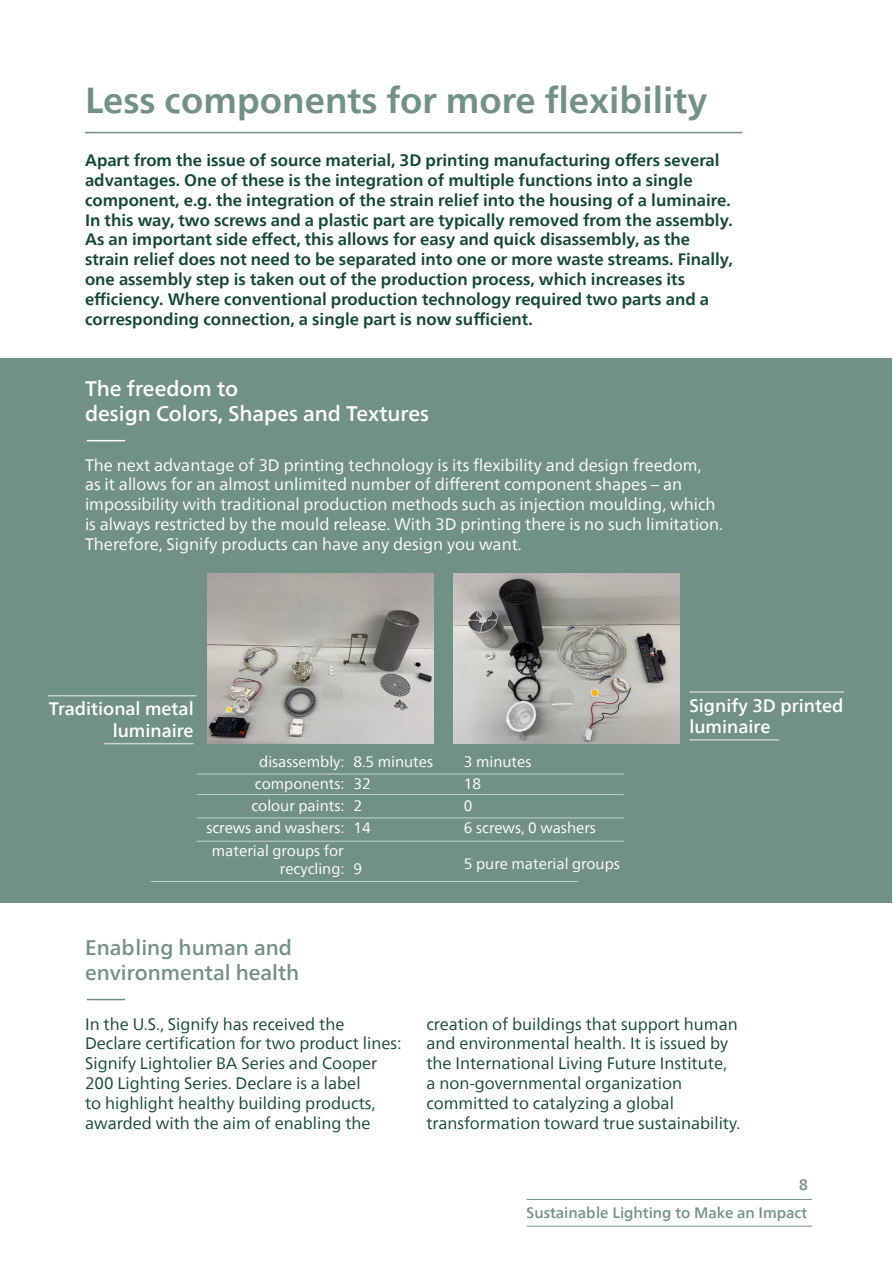
<style>
.page{position:relative;width:893px;height:1263px;background:#fff}
.page>*{position:absolute;margin:0;border:0;box-sizing:border-box;transform-origin:0 0}
.t1{font:700 36px "Neue Frutiger World";color:#729186}
.t2{font:500 21px/25.2px "Neue Frutiger World";color:#fff}
.t3{font:500 21px/25.2px "Neue Frutiger World";color:#729186}
.t4{font:500 18px/21.6px "Neue Frutiger World";color:#fff;text-align:right}
.t5{font:700 16.5px/19.8px "Neue Frutiger World";color:#144835}
.t6{font:16.5px/19.8px "Neue Frutiger World";color:#144835}
.t7{font:16.5px/19.8px "Neue Frutiger World";color:#fff}
.t8{font:15px/18px "Neue Frutiger World";color:#fff;text-align:right}
.t9{font:500 15px "Neue Frutiger World";color:#729186}
</style>
<div class="page">
<hr style="left:526px;top:1199px;width:286px;height:1px;background:#729186">
<hr style="left:526px;top:1226px;width:286px;height:1px;background:#729186">
<div style="left:1px;top:358px;width:891px;height:545px;background:#729186"></div>
<img style="left:208px;top:574px;width:226px;height:170px">
<img style="left:453px;top:574px;width:227px;height:170px">
<hr style="left:85px;top:132px;width:657px;height:1px;background:#729186">
<hr style="left:87px;top:440px;width:38px;height:1px;background:#fff">
<hr style="left:87px;top:999px;width:38px;height:1px;background:#729186">
<hr style="left:48px;top:695px;width:149px;height:1px;background:#c4d1cd">
<hr style="left:104px;top:743px;width:90px;height:1px;background:#c4d1cd">
<hr style="left:197px;top:774px;width:427px;height:1px;background:#c4d1cd">
<hr style="left:197px;top:794px;width:427px;height:1px;background:#c4d1cd">
<hr style="left:197px;top:818px;width:427px;height:1px;background:#c4d1cd">
<hr style="left:197px;top:841px;width:427px;height:1px;background:#c4d1cd">
<hr style="left:151px;top:881px;width:427px;height:1px;background:#c4d1cd">
<hr style="left:689px;top:691px;width:155px;height:2px;background:#c4d1cd">
<hr style="left:689px;top:739px;width:90px;height:2px;background:#c4d1cd">
<p class="t1" style="left:85px;top:69px;width:624px">Less components for more flexibility</p>
<p class="t5" style="left:85px;top:150px;width:649px">Apart from the issue of source material, 3D printing manufacturing offers several advantages. One of these is the integration of multiple functions into a single component, e.g. the integration of the strain relief into the housing of a luminaire.<br>In this way, two screws and a plastic part are typically removed from the assembly.<br>As an important side effect, this allows for easy and quick disassembly, as the strain relief does not need to be separated into one or more waste streams. Finally, one assembly step is taken out of the production process, which increases its efficiency. Where conventional production technology required two parts and a corresponding connection, a single part is now sufficient.</p>
<p class="t2" style="left:85px;top:376px;width:346px">The freedom to<br>design Colors, Shapes and Textures</p>
<p class="t7" style="left:85px;top:455px;width:640px">The next advantage of 3D printing technology is its flexibility and design freedom,<br>as it allows for an almost unlimited number of different component shapes – an impossibility with traditional production methods such as injection moulding, which is always restricted by the mould release. With 3D printing there is no such limitation.<br>Therefore, Signify products can have any design you want.</p>
<p class="t4" style="left:49px;top:698px;width:146px">Traditional metal luminaire</p>
<p class="t8" style="left:259px;top:752px;width:87px">disassembly:</p>
<p class="t8" style="left:255px;top:775px;width:91px">components:</p>
<p class="t8" style="left:251px;top:797px;width:95px">colour paints:</p>
<p class="t8" style="left:206px;top:819px;width:140px">screws and washers:</p>
<p class="t8" style="left:212px;top:841px;width:134px">material groups for recycling:</p>
<p class="t8" style="left:353px;top:752px;width:81px">8.5 minutes</p>
<p class="t8" style="left:353px;top:775px;width:19px">32</p>
<p class="t8" style="left:353px;top:797px;width:10px">2</p>
<p class="t8" style="left:353px;top:819px;width:19px">14</p>
<p class="t8" style="left:353px;top:859px;width:10px">9</p>
<p class="t3" style="left:85px;top:935px;width:216px">Enabling human and environmental health</p>
<p class="t8" style="left:464px;top:752px;width:69px">3 minutes</p>
<p class="t8" style="left:464px;top:775px;width:19px">18</p>
<p class="t8" style="left:464px;top:797px;width:10px">0</p>
<p class="t8" style="left:464px;top:819px;width:134px">6 screws, 0 washers</p>
<p class="t8" style="left:464px;top:855px;width:157px">5 pure material groups</p>
<p class="t4" style="left:689px;top:694px;width:155px;text-align:left">Signify 3D printed luminaire</p>
<p class="t6" style="left:85px;top:1014px;width:318px">In the U.S., Signify has received the Declare certification for two product lines:<br>Signify Lightolier BA Series and Cooper 200 Lighting Series. Declare is a label<br>to highlight healthy building products, awarded with the aim of enabling the</p>
<p class="t6" style="left:426px;top:1014px;width:316px">creation of buildings that support human and environmental health. It is issued by the International Living Future Institute,<br>a non-governmental organization committed to catalyzing a global transformation toward true sustainability.</p>
<p class="t9" style="left:799px;top:1172px;width:10px">8</p>
<p class="t9" style="left:526px;top:1200px;width:282px">Sustainable Lighting to Make an Impact</p>
</div>
